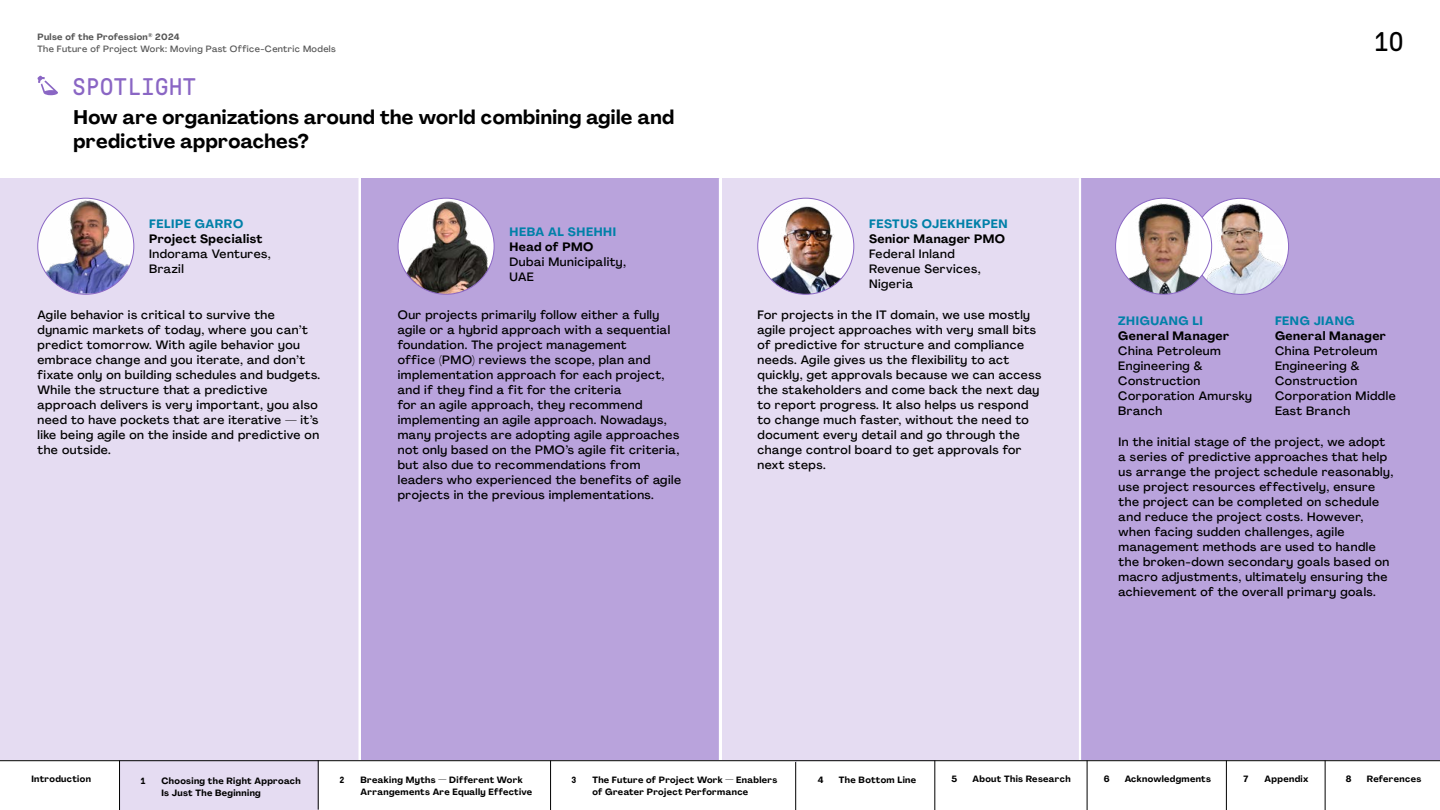
<style>
.page{position:relative;width:1440px;height:810px;background:#fff}
.page>*{position:absolute;margin:0;border:0;box-sizing:border-box;transform-origin:0 0}
.t1{font:27px "GT Pressura Mono";color:#000}
.t2{font:24px "GT Pressura Mono";letter-spacing:.025em;color:#8a66c4}
.t3{font:700 19.5px/24px "Agrandir";letter-spacing:.02em;color:#000}
.t4{font:500 12px/15px "Agrandir";letter-spacing:.04em;color:#000}
.t5{font:700 12px "Agrandir";letter-spacing:.04em;color:#000}
.t6{font:700 12px "Agrandir";letter-spacing:.05em;color:#0080a8}
.t7{font:700 9px/12px "Agrandir";letter-spacing:.04em;color:#000}
.t8{font:500 9px/12px "Agrandir";letter-spacing:.04em;color:#575757}
.t9{font:700 9px "GT Pressura Mono";color:#000}
.s1{font-weight:700}
</style>
<div class="page">
<div style="left:0;top:178px;width:358px;height:583px;background:#e5dcf2"></div>
<div style="left:1082px;top:178px;width:358px;height:583px;background:#b9a3dc"></div>
<div style="left:723px;top:178px;width:358px;height:583px;background:#e5dcf2"></div>
<div style="left:361px;top:178px;width:359px;height:583px;background:#b9a3dc"></div>
<hr style="left:719px;top:178px;width:2px;height:583px;background:#fff">
<hr style="left:1079px;top:178px;width:2px;height:583px;background:#fff">
<img style="left:38px;top:198px;width:96px;height:96px">
<img style="left:758px;top:198px;width:96px;height:96px;border-radius:48px">
<img style="left:1199px;top:198px;width:84px;height:96px">
<div style="left:1116px;top:198px;width:96px;height:96px;background:#fff;border-radius:50%"></div>
<img style="left:1128px;top:198px;width:71px;height:96px">
<img style="left:398px;top:198px;width:96px;height:96px;border-radius:48px">
<svg style="left:37px;top:76px;width:21px;height:19px"></svg>
<hr style="left:1226px;top:761px;width:1px;height:49px;background:#000">
<div style="left:119px;top:761px;width:200px;height:49px;background:#e5dcf2"></div>
<hr style="left:119px;top:761px;width:1px;height:49px;background:#000">
<hr style="left:318px;top:760px;width:1px;height:50px;background:#000">
<hr style="left:550px;top:761px;width:1px;height:49px;background:#000">
<hr style="left:1087px;top:761px;width:1px;height:49px;background:#000">
<hr style="left:796px;top:762px;width:1px;height:48px;background:#000">
<hr style="left:935px;top:761px;width:1px;height:49px;background:#000">
<hr style="left:1325px;top:761px;width:1px;height:49px;background:#000">
<hr style="left:0;top:761px;width:1440px;height:1px;background:#000">
<p class="t8" style="left:37px;top:31px;width:300px"><span class="s1">Pulse of the Profession</span><sup>®</sup> <span class="s1">2024<br></span>The Future of Project Work: Moving Past Office-Centric Models</p>
<h2 class="t2" style="left:72px;top:74px;width:125px">SPOTLIGHT</h2>
<h3 class="t3" style="left:74px;top:105px;width:602px">How are organizations around the world combining agile and predictive approaches?</h3>
<p class="t6" style="left:149px;top:217px;width:96px">FELIPE GARRO</p>
<p class="t5" style="left:149px;top:232px;width:115px">Project Specialist</p>
<p class="t4" style="left:149px;top:246px;width:123px">Indorama Ventures,<br>Brazil</p>
<p class="t4" style="left:37px;top:307px;width:284px">Agile behavior is critical to survive the dynamic markets of today, where you can’t predict tomorrow. With agile behavior you embrace change and you iterate, and don’t fixate only on building schedules and budgets.<br>While the structure that a predictive approach delivers is very important, you also need to have pockets that are iterative — it’s like being agile on the inside and predictive on the outside.</p>
<p class="t6" style="left:510px;top:224px;width:108px">HEBA AL SHEHHI</p>
<p class="t5" style="left:510px;top:239px;width:85px">Head of PMO</p>
<p class="t4" style="left:510px;top:254px;width:118px">Dubai Municipality,<br>UAE</p>
<p class="t4" style="left:398px;top:307px;width:285px">Our projects primarily follow either a fully agile or a hybrid approach with a sequential foundation. The project management<br>office (PMO) reviews the scope, plan and implementation approach for each project, and if they find a fit for the criteria<br>for an agile approach, they recommend implementing an agile approach. Nowadays, many projects are adopting agile approaches not only based on the PMO’s agile fit criteria, but also due to recommendations from leaders who experienced the benefits of agile projects in the previous implementations.</p>
<p class="t6" style="left:869px;top:217px;width:140px">FESTUS OJEKHEKPEN</p>
<p class="t5" style="left:869px;top:232px;width:137px">Senior Manager PMO</p>
<p class="t4" style="left:869px;top:246px;width:113px">Federal Inland<br>Revenue Services,<br>Nigeria</p>
<p class="t4" style="left:757px;top:307px;width:285px">For projects in the IT domain, we use mostly agile project approaches with very small bits of predictive for structure and compliance needs. Agile gives us the flexibility to act quickly, get approvals because we can access the stakeholders and come back the next day to report progress. It also helps us respond to change much faster, without the need to document every detail and go through the change control board to get approvals for next steps.</p>
<h1 class="t1" style="left:1374px;top:28px;width:31px">10</h1>
<p class="t6" style="left:1118px;top:314px;width:86px">ZHIGUANG LI</p>
<p class="t5" style="left:1118px;top:329px;width:113px">General Manager</p>
<p class="t4" style="left:1118px;top:344px;width:135px">China Petroleum<br>Engineering &amp;<br>Construction<br>Corporation Amursky<br>Branch</p>
<p class="t6" style="left:1275px;top:314px;width:81px">FENG JIANG</p>
<p class="t5" style="left:1275px;top:329px;width:113px">General Manager</p>
<p class="t4" style="left:1275px;top:344px;width:122px">China Petroleum<br>Engineering &amp;<br>Construction<br>Corporation Middle<br>East Branch</p>
<p class="t4" style="left:1119px;top:434px;width:276px">In the initial stage of the project, we adopt a series of predictive approaches that help us arrange the project schedule reasonably, use project resources effectively, ensure the project can be completed on schedule and reduce the project costs. However, when facing sudden challenges, agile management methods are used to handle the broken-down secondary goals based on macro adjustments, ultimately ensuring the achievement of the overall primary goals.</p>
<p class="t7" style="left:31px;top:773px;width:61px">Introduction</p>
<p class="t9" style="left:340px;top:775px;width:6px">2</p>
<p class="t7" style="left:361px;top:774px;width:173px">Breaking Myths — Different Work<br>Arrangements Are Equally Effective</p>
<p class="t9" style="left:571px;top:775px;width:6px">3</p>
<p class="t7" style="left:592px;top:774px;width:186px">The Future of Project Work — Enablers of Greater Project Performance</p>
<p class="t7" style="left:818px;top:773px;width:7px">4</p>
<p class="t7" style="left:839px;top:773px;width:79px">The Bottom Line</p>
<p class="t7" style="left:951px;top:773px;width:7px">5</p>
<p class="t7" style="left:972px;top:773px;width:100px">About This Research</p>
<p class="t7" style="left:1104px;top:773px;width:7px">6</p>
<p class="t7" style="left:1125px;top:773px;width:88px">Acknowledgments</p>
<p class="t7" style="left:1244px;top:773px;width:6px">7</p>
<p class="t7" style="left:1265px;top:773px;width:45px">Appendix</p>
<p class="t7" style="left:1346px;top:773px;width:7px">8</p>
<p class="t7" style="left:1367px;top:773px;width:56px">References</p>
<p class="t9" style="left:140px;top:776px;width:6px">1</p>
<p class="t7" style="left:161px;top:775px;width:141px">Choosing the Right Approach<br>Is Just The Beginning</p>
</div>
